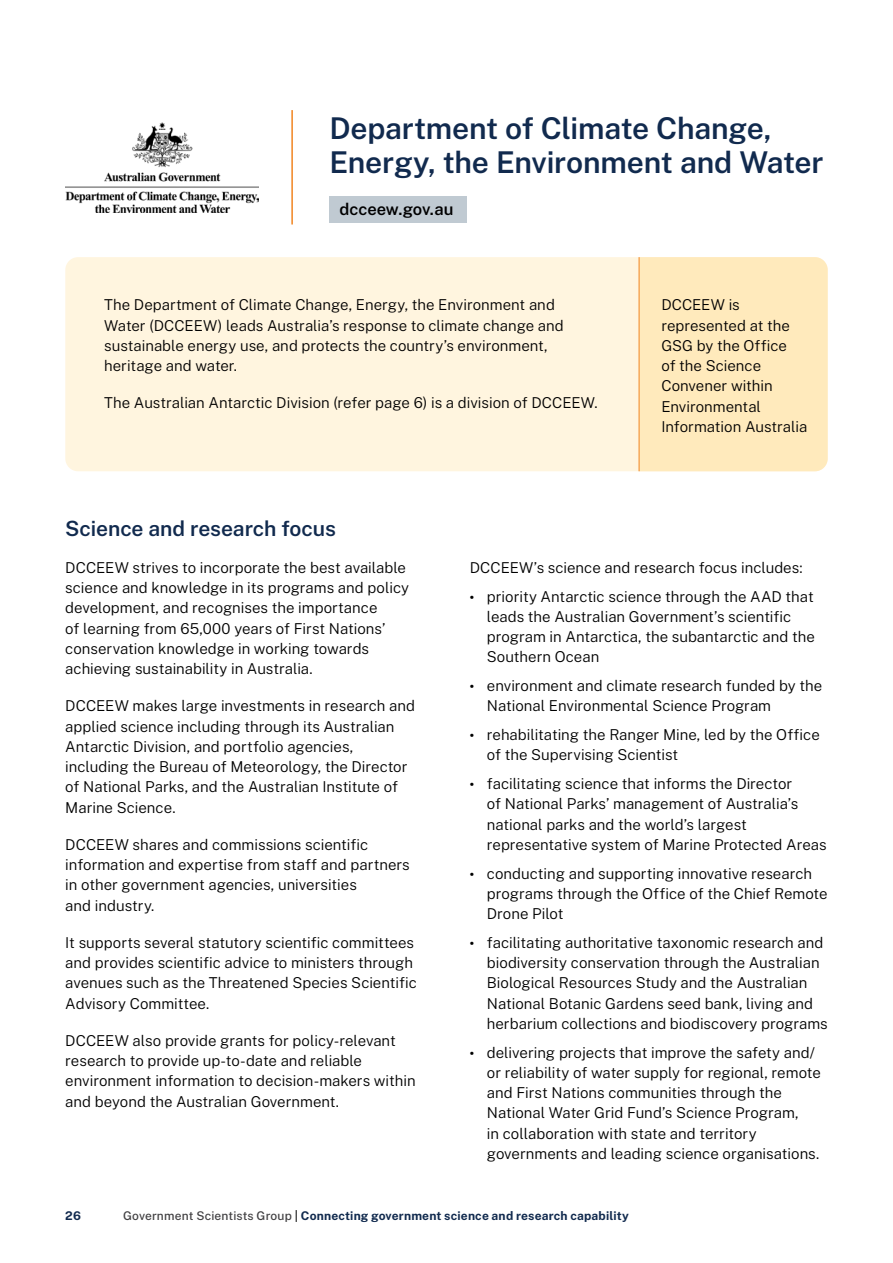
<style>
.page{position:relative;width:893px;height:1263px;background:#fff}
.page>*{position:absolute;margin:0;border:0;box-sizing:border-box;transform-origin:0 0}
.head_1{font:600 30px/34.5px "Public Sans";letter-spacing:-.005em;color:#112a4e}
.head__2{font:600 21px "Public Sans";letter-spacing:-.005em;color:#112a4e}
.body_text{font:600 16.5px "Public Sans";color:#000}
.body_text-2{font:300 15px/20.2px "Public Sans";color:#000}
.bullet{font:300 15px/20.2px "Public Sans";color:#000}
.t1{font:700 12px "Public Sans";letter-spacing:.015em;color:#112a4e}
.s1{font-weight:700;font-size:12.75px}
.s2{font-weight:500;color:#414042}
.s3{font-weight:500;color:#000}
</style>
<div class="page">
<img style="left:65px;top:122px;width:194px;height:90px">
<hr style="left:291px;top:110px;width:2px;height:114px;background:#f18521">
<div style="left:329px;top:196px;width:138px;height:27px;background:#c0cad2"></div>
<div style="left:65px;top:257px;width:763px;height:214px;background:#fff5df;border-radius:13px"></div>
<div style="left:639px;top:257px;width:189px;height:214px;background:#ffeabc"></div>
<h1 class="head_1" style="left:329px;top:109px;width:496px">Department of Climate Change,<br>Energy, the Environment and Water</h1>
<p class="body_text" style="left:339px;top:197px;width:115px">dcceew.gov.au</p>
<p class="body_text-2" style="left:104px;top:294px;width:461px">The Department of Climate Change, Energy, the Environment and Water (DCCEEW) leads Australia’s response to climate change and sustainable energy use, and protects the country’s environment, heritage and water.</p>
<p class="body_text-2" style="left:104px;top:392px;width:495px">The Australian Antarctic Division (refer page 6) is a division of DCCEEW.</p>
<p class="body_text-2" style="left:661px;top:294px;width:147px">DCCEEW is represented at the<br>GSG by the Office<br>of the Science<br>Convener within<br>Environmental<br>Information Australia</p>
<h2 class="head__2" style="left:65px;top:513px;width:272px">Science and research focus</h2>
<p class="body_text-2" style="left:65px;top:557px;width:345px">DCCEEW strives to incorporate the best available science and knowledge in its programs and policy development, and recognises the importance<br>of learning from 65,000 years of First Nations’ conservation knowledge in working towards achieving sustainability in Australia.</p>
<p class="body_text-2" style="left:65px;top:695px;width:351px">DCCEEW makes large investments in research and applied science including through its Australian Antarctic Division, and portfolio agencies, including the Bureau of Meteorology, the Director of National Parks, and the Australian Institute of Marine Science.</p>
<p class="body_text-2" style="left:65px;top:834px;width:346px">DCCEEW shares and commissions scientific information and expertise from staff and partners in other government agencies, universities<br>and industry.</p>
<p class="body_text-2" style="left:65px;top:932px;width:353px">It supports several statutory scientific committees and provides scientific advice to ministers through avenues such as the Threatened Species Scientific Advisory Committee.</p>
<p class="body_text-2" style="left:65px;top:1030px;width:352px">DCCEEW also provide grants for policy-relevant research to provide up-to-date and reliable environment information to decision-makers within and beyond the Australian Government.</p>
<p class="body_text-2" style="left:470px;top:557px;width:334px">DCCEEW’s science and research focus includes:</p>
<p class="bullet" style="left:487px;top:585px;width:329px;text-indent:-17px"><span class="s1">•</span> priority Antarctic science through the AAD that leads the Australian Government’s scientific program in Antarctica, the subantarctic and the Southern Ocean</p>
<p class="bullet" style="left:487px;top:675px;width:337px;text-indent:-17px"><span class="s1">•</span> environment and climate research funded by the<br>National Environmental Science Program</p>
<p class="bullet" style="left:487px;top:724px;width:334px;text-indent:-17px"><span class="s1">•</span> rehabilitating the Ranger Mine, led by the Office of the Supervising Scientist</p>
<p class="bullet" style="left:487px;top:773px;width:341px;text-indent:-17px"><span class="s1">•</span> facilitating science that informs the Director<br>of National Parks’ management of Australia’s national parks and the world’s largest representative system of Marine Protected Areas</p>
<p class="bullet" style="left:487px;top:862px;width:342px;text-indent:-17px"><span class="s1">•</span> conducting and supporting innovative research programs through the Office of the Chief Remote<br>Drone Pilot</p>
<p class="bullet" style="left:487px;top:932px;width:342px;text-indent:-17px"><span class="s1">•</span> facilitating authoritative taxonomic research and biodiversity conservation through the Australian Biological Resources Study and the Australian National Botanic Gardens seed bank, living and herbarium collections and biodiscovery programs</p>
<p class="bullet" style="left:487px;top:1041px;width:335px;text-indent:-17px"><span class="s1">•</span> delivering projects that improve the safety and/ or reliability of water supply for regional, remote and First Nations communities through the National Water Grid Fund’s Science Program,<br>in collaboration with state and territory governments and leading science organisations.</p>
<p class="t1" style="left:65px;top:1207px;width:17px">26</p>
<p class="t1" style="left:123px;top:1207px;width:507px"><span class="s2">Government Scientists Group</span> <span class="s3">|</span> Connecting government science and research capability</p>
</div>
